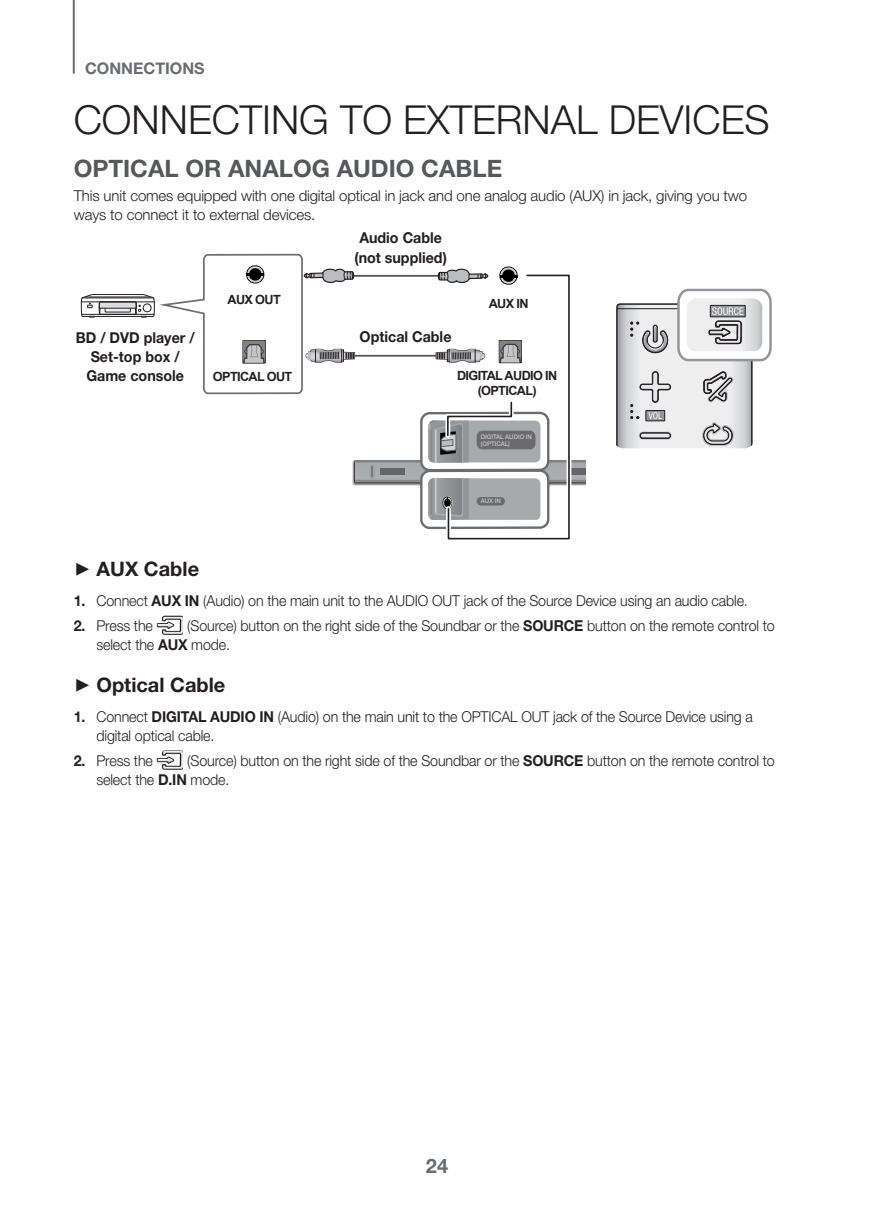
<style>
.page{position:relative;width:874px;height:1225px;background:#fff}
.page>*{position:absolute;margin:0;border:0;box-sizing:border-box;transform-origin:0 0}
.Title1{font:300 40px "Helvetica Neue cp";color:#231f20}
.TOC_Title2{font:700 24px "Helvetica Neue cp";color:#57585a}
.Title4{font:700 20px "Helvetica Neue cp";color:#231f20}
.t1{font:700 20px "Helvetica Neue cp";color:#6c6d70}
.t2{font:700 16px "Helvetica Neue cp";color:#6c6d70}
.Body_Nomber{font:300 15px/19px "Helvetica Neue cp";letter-spacing:-.01em;color:#231f20;scale:.95 1}
.Body_Number_start{font:300 15px/19px "Helvetica Neue cp";letter-spacing:-.01em;color:#231f20;scale:.95 1}
.Body_Basic{font:300 15px/19px "Helvetica Neue cp";letter-spacing:-.01em;color:#231f20}
.t3{font:700 15px/19px "Helvetica Neue cp";color:#231f20;text-align:center;scale:.95 1}
.t4{font:700 12.6px/15.2px "Arial";letter-spacing:-.05em;color:#231f20;text-align:center}
.t5{font:500 6.4px/7.6px "Helvetica Neue cp";color:#c7c8ca;scale:.95 1}
.s1{font-family:"CP Icon 1";font-weight:400}
.s2{font-weight:700}
</style>
<div class="page">
<hr style="left:73px;top:0;width:2px;height:74px;background:#6c6d70">
<svg style="left:81px;top:253px;width:504px;height:287px"></svg>
<svg style="left:616px;top:288px;width:156px;height:160px"></svg>
<svg style="left:156px;top:618px;width:6px;height:14px"></svg>
<img style="left:162px;top:615px;width:21px;height:20px">
<svg style="left:156px;top:753px;width:6px;height:14px"></svg>
<img style="left:162px;top:750px;width:21px;height:20px">
<p class="t2" style="left:85px;top:59px;width:121px">CONNECTIONS</p>
<p class="Title1" style="left:74px;top:96px;width:697px">CONNECTING TO EXTERNAL DEVICES</p>
<p class="TOC_Title2" style="left:74px;top:154px;width:430px">OPTICAL OR ANALOG AUDIO CABLE</p>
<p class="Body_Basic" style="left:74px;top:186px;width:674px">This unit comes equipped with one digital optical in jack and one analog audio (AUX) in jack, giving you two ways to connect it to external devices.</p>
<p class="t3" style="left:354px;top:229px;width:99px">Audio Cable (not supplied)</p>
<p class="t3" style="left:76px;top:328px;width:127px">BD / DVD player /<br>Set-top box /<br>Game console</p>
<p class="t4" style="left:227px;top:292px;width:55px">AUX OUT</p>
<p class="t4" style="left:488px;top:296px;width:41px">AUX IN</p>
<p class="t4" style="left:213px;top:370px;width:81px">OPTICAL OUT</p>
<p class="t3" style="left:359px;top:327px;width:98px">Optical Cable</p>
<p class="t4" style="left:457px;top:368px;width:102px">DIGITAL AUDIO IN (OPTICAL)</p>
<p class="t5" style="left:480px;top:432px;width:55px">DIGITAL AUDIO IN (OPTICAL)</p>
<p class="t5" style="left:480px;top:497px;width:22px">AUX IN</p>
<p class="Title4" style="left:74px;top:557px;width:127px"><span class="s1">+</span> AUX Cable</p>
<p class="Body_Number_start" style="left:74px;top:591px;width:710px"><span class="s2">1.</span> Connect <span class="s2">AUX IN</span> (Audio) on the main unit to the AUDIO OUT jack of the Source Device using an audio cable.</p>
<p class="Body_Nomber" style="left:74px;top:616px;width:85px"><span class="s2">2.</span> Press the</p>
<p class="Body_Nomber" style="left:96px;top:616px;width:715px;text-indent:91px">(Source) button on the right side of the Soundbar or the <span class="s2">SOURCE</span> button on the remote control to select the <span class="s2">AUX</span> mode.</p>
<p class="Title4" style="left:74px;top:673px;width:153px"><span class="s1">+</span> Optical Cable</p>
<p class="Body_Number_start" style="left:96px;top:707px;width:692px;text-indent:-23px"><span class="s2">1.</span> Connect <span class="s2">DIGITAL AUDIO IN</span> (Audio) on the main unit to the OPTICAL OUT jack of the Source Device using a digital optical cable.</p>
<p class="Body_Nomber" style="left:74px;top:751px;width:85px"><span class="s2">2.</span> Press the</p>
<p class="Body_Nomber" style="left:96px;top:751px;width:715px;text-indent:91px">(Source) button on the right side of the Soundbar or the <span class="s2">SOURCE</span> button on the remote control to select the <span class="s2">D.IN</span> mode.</p>
<h3 class="t1" style="left:425px;top:1154px;width:24px">24</h3>
</div>
